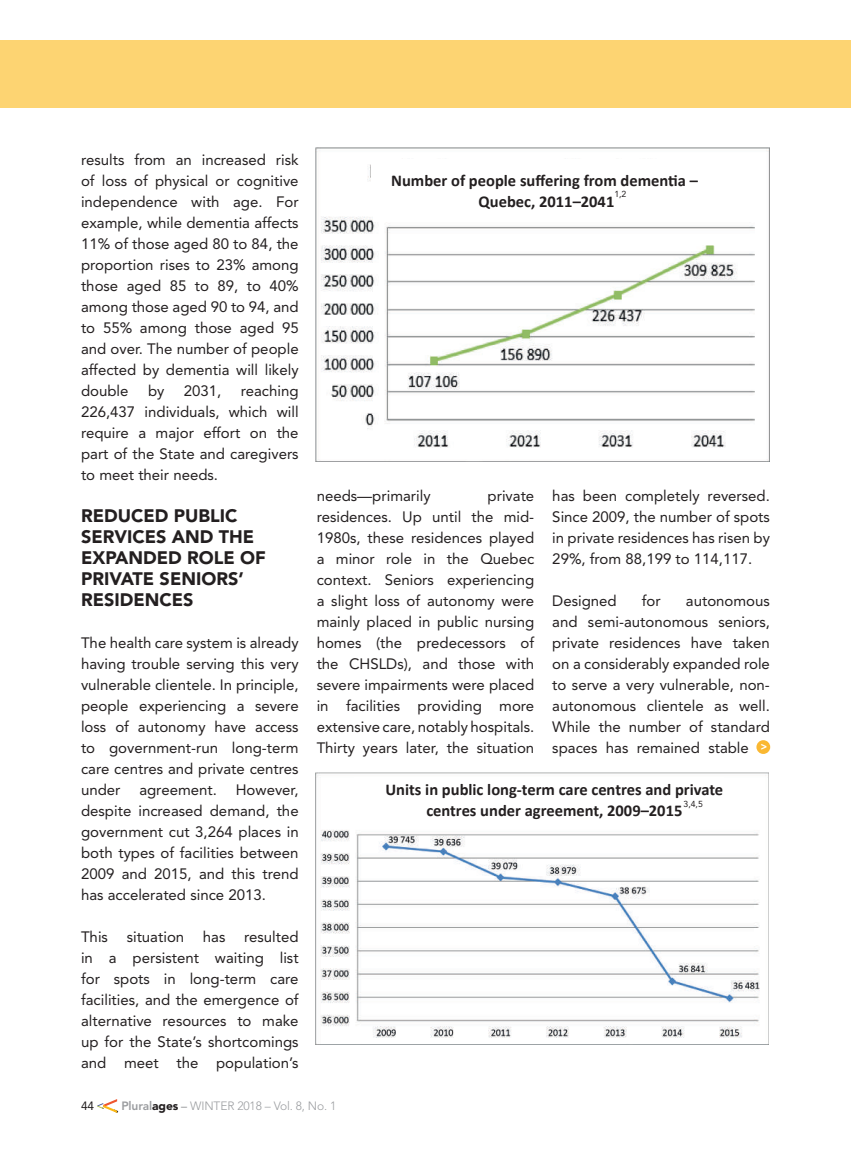
<style>
.page{position:relative;width:851px;height:1161px;background:#fff}
.page>*{position:absolute;margin:0;border:0;box-sizing:border-box;transform-origin:0 0}
.t1{font:900 18px/21px "Avenir LT Std";color:#231f20}
.t2{font:700 16.5px/21px "Calibri";color:#231f20;text-align:center}
.t3{font:15px/21px "Avenir LT Std";color:#231f20;text-align:justify}
.t4{font:300 12px "Avenir LT Std";letter-spacing:-.01em;color:#9b9da0}
.t5{font:12px "Avenir LT Std";color:#231f20}
.t6{font:8.7px "Avenir LT Std";color:#231f20}
.s1{font-weight:800}
.s2{font-weight:900;color:#231f20}
.s3{color:#76787b}
</style>
<div class="page">
<div style="left:0;top:40px;width:850px;height:68px;background:#fdd472"></div>
<svg style="left:97px;top:1099px;width:21px;height:14px"></svg>
<img style="left:316px;top:147px;width:453px;height:314px">
<img style="left:315px;top:773px;width:453px;height:272px">
<div style="left:756px;top:740px;width:14px;height:14px;background:#fab832;border-radius:50%"></div>
<div style="left:371px;top:159px;width:351px;height:49px;background:#fff"></div>
<div style="left:614px;top:190px;width:12px;height:29px;background:#fff"></div>
<div style="left:354px;top:777px;width:369px;height:43px;background:#fff"></div>
<p class="t3" style="left:81px;top:149px;width:219px">results from an increased risk of loss of physical or cognitive independence with age. For example, while dementia affects 11% of those aged 80 to 84, the proportion rises to 23% among those aged 85 to 89, to 40% among those aged 90 to 94, and to 55% among those aged 95 and over. The number of people affected by dementia will likely double</p>
<p class="t3" style="left:81px;top:380px;width:219px;text-indent:160px">reaching 226,437 individuals, which will require a major effort on the part of the State and caregivers to meet their needs.</p>
<p class="t1" style="left:81px;top:505px;width:186px">REDUCED PUBLIC<br>SERVICES AND THE<br>EXPANDED ROLE OF<br>PRIVATE SENIORS’<br>RESIDENCES</p>
<p class="t3" style="left:81px;top:632px;width:219px">The health care system is already having trouble serving this very vulnerable clientele. In principle, people experiencing a severe loss of autonomy have access to government-run long-term care centres and private centres under</p>
<p class="t3" style="left:148px;top:380px;width:18px">by</p>
<p class="t3" style="left:184px;top:380px;width:39px">2031,</p>
<p class="t3" style="left:81px;top:779px;width:219px;text-indent:155px">However, despite increased demand, the government cut 3,264 places in both types of facilities between 2009 and 2015, and this trend has accelerated since 2013.</p>
<p class="t3" style="left:81px;top:926px;width:219px">This situation has resulted in a persistent waiting list for spots in long-term care facilities, and the emergence of alternative resources to make up for the State’s shortcomings and meet the population’s</p>
<p class="t3" style="left:139px;top:779px;width:79px">agreement.</p>
<p class="t2" style="left:391px;top:170px;width:308px">Number of people suffering from dementia –<br>Quebec, 2011–2041</p>
<p class="t6" style="left:614px;top:189px;width:14px">1,2</p>
<p class="t3" style="left:316px;top:485px;width:115px">needs—primarily</p>
<p class="t3" style="left:316px;top:485px;width:219px;text-indent:171px">private residences. Up until the mid-1980s, these residences played a minor role in the Quebec context. Seniors experiencing a slight loss of autonomy were mainly placed in public nursing homes (the predecessors of the CHSLDs), and those with severe impairments were placed in facilities providing more extensive care, notably hospitals.<br>Thirty years later, the situation</p>
<p class="t3" style="left:552px;top:485px;width:219px">has been completely reversed.<br>Since 2009, the number of spots in private residences has risen by 29%, from 88,199 to 114,117.</p>
<p class="t3" style="left:552px;top:590px;width:66px">Designed</p>
<p class="t3" style="left:642px;top:590px;width:20px">for</p>
<p class="t3" style="left:552px;top:590px;width:219px;text-indent:134px">autonomous and semi-autonomous seniors, private residences have taken on a considerably expanded role to serve a very vulnerable, non&shy;autonomous clientele as well.<br>While the number of standard spaces has remained stable</p>
<p class="t2" style="left:385px;top:779px;width:339px">Units in public long-term care centres and private centres under agreement, 2009–2015</p>
<p class="t6" style="left:683px;top:799px;width:21px">3,4,5</p>
<p class="t5" style="left:81px;top:1099px;width:15px">44</p>
<p class="t4" style="left:121px;top:1099px;width:216px"><span class="s1">Plural</span><span class="s2">ages</span> <span class="s3">–</span> WINTER 2018 – Vol. 8, No. 1</p>
</div>
